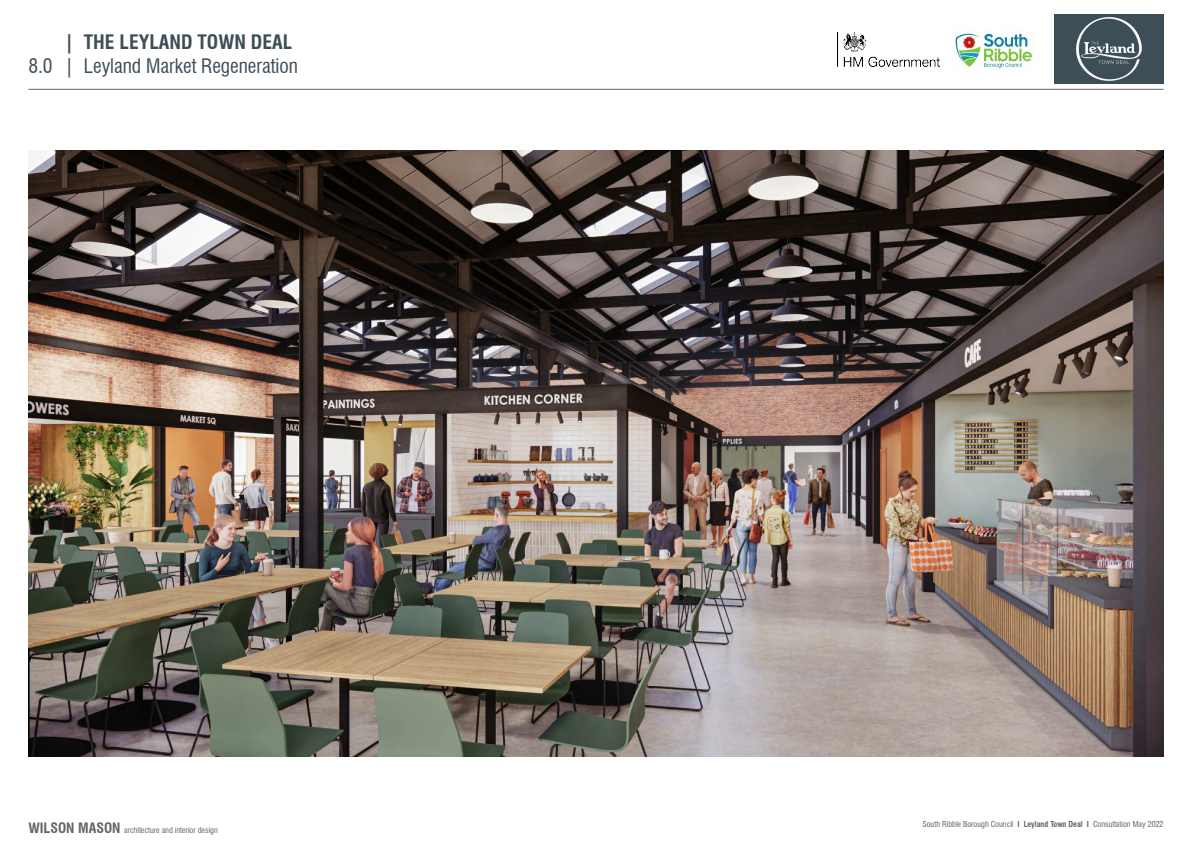
<style>
.page{position:relative;width:1192px;height:842px;background:#fff}
.page>*{position:absolute;margin:0;border:0;box-sizing:border-box;transform-origin:0 0}
.t1{font:condensed 19.5px "Swiss 721 BT";color:#3e4e56}
.t2{font:700 condensed 19.5px "Swiss 721 BT";color:#3e4e56}
.t3{font:condensed 8px "Swiss 721 BT";color:#646464}
.s1{font-weight:700;font-size:14px}
.s2{font-weight:700}
</style>
<div class="page">
<hr style="left:28px;top:89px;width:1136px;height:1px;background:#646464">
<img style="left:954px;top:33px;width:78px;height:35px">
<div style="left:1054px;top:14px;width:110px;height:70px;background:#3e4e56"></div>
<img style="left:1077px;top:17px;width:64px;height:64px">
<img style="left:837px;top:33px;width:102px;height:34px">
<img style="left:28px;top:150px;width:1136px;height:607px">
<h1 class="t2" style="left:64px;top:34px;width:229px">| THE LEYLAND TOWN DEAL</h1>
<h1 class="t1" style="left:28px;top:58px;width:271px">8.0 | Leyland Market Regeneration</h1>
<p class="t3" style="left:28px;top:827px;width:191px"><span class="s1">WILSON MASON</span> architecture and interior design</p>
<p class="t3" style="left:922px;top:821px;width:243px">South Ribble Borough Council <span class="s2">I Leyland Town Deal I</span> Consultation May 2022</p>
</div>
